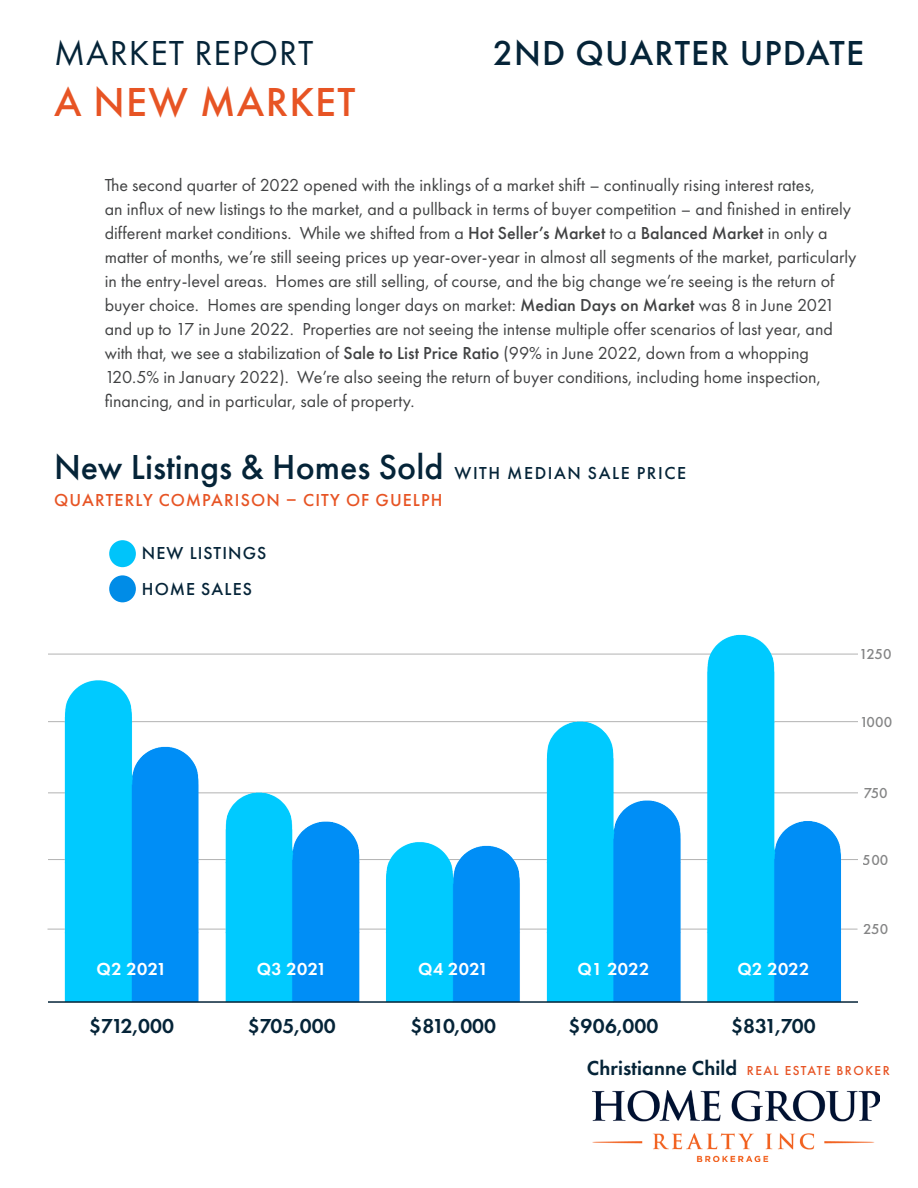
<style>
.page{position:relative;width:918px;height:1188px;background:#fff}
.page>*{position:absolute;margin:0;border:0;box-sizing:border-box;transform-origin:0 0}
.t1{font:500 42px "Futura PT";letter-spacing:.03em;color:#e75424}
.t2{font:500 36px "Futura PT";color:#052438}
.t3{font:500 36px "Futura PT";letter-spacing:.03em;color:#052438}
.t4{font:36px "Futura PT";letter-spacing:.03em;color:#052438}
.t5{font:600 21px "Futura PT";color:#052438}
.t6{font:18px/24px "Futura PT";color:#414243}
.t7{font:500 18px "Futura PT";letter-spacing:.06em;color:#e75424}
.t8{font:600 18px "Futura PT";letter-spacing:.02em;color:#fff}
.t9{font:500 18px "Futura PT";letter-spacing:.06em;color:#052438}
.t10{font:500 15px "Futura PT";color:#414243}
.s1{font-weight:500}
.s2{font-size:18px}
.s3{font-weight:500;font-size:13.5px;color:#e75424}
</style>
<div class="page">
<hr style="left:48px;top:929px;width:810px;height:1px;background:#b2b2b2">
<hr style="left:48px;top:859px;width:810px;height:1px;background:#b2b2b2">
<hr style="left:48px;top:792px;width:810px;height:1px;background:#b2b2b2">
<hr style="left:48px;top:721px;width:810px;height:1px;background:#b2b2b2">
<hr style="left:48px;top:654px;width:810px;height:1px;background:#b2b2b2">
<img style="left:54px;top:635px;width:797px;height:366px">
<img style="left:592px;top:1090px;width:287px;height:71px">
<hr style="left:48px;top:1001px;width:810px;height:2px;background:#052438">
<img style="left:109px;top:540px;width:27px;height:27px;border-radius:13px">
<img style="left:109px;top:575px;width:27px;height:27px;border-radius:13px">
<p class="t4" style="left:54px;top:32px;width:261px">MARKET REPORT</p>
<p class="t3" style="left:493px;top:31px;width:373px">2ND QUARTER UPDATE</p>
<p class="t1" style="left:54px;top:77px;width:303px">A NEW MARKET</p>
<p class="t6" style="left:105px;top:173px;width:712px">The second quarter of 2022 opened with the inklings of a market shift – continually rising interest rates,</p>
<p class="t6" style="left:105px;top:197px;width:753px">an influx of new listings to the market, and a pullback in terms of buyer competition – and finished in entirely different market conditions. While we shifted from a <span class="s1">Hot Seller’s Market</span> to a <span class="s1">Balanced Market</span> in only a matter of months, we’re still seeing prices up year-over-year in almost all segments of the market, particularly in the entry-level areas. Homes are still selling, of course, and the big change we’re seeing is the return of</p>
<p class="t6" style="left:105px;top:293px;width:732px">buyer choice. Homes are spending longer days on market: <span class="s1">Median Days on Market</span> was 8 in June 2021 and up to 17 in June 2022. Properties are not seeing the intense multiple offer scenarios of last year, and with that, we see a stabilization of <span class="s1">Sale to List Price Ratio</span> (99% in June 2022, down from a whopping 120.5% in January 2022). We’re also seeing the return of buyer conditions, including home inspection, financing, and in particular, sale of property.</p>
<p class="t2" style="left:54px;top:446px;width:634px">New Listings &amp; Homes Sold <span class="s2">WITH MEDIAN SALE PRICE</span></p>
<p class="t7" style="left:54px;top:489px;width:390px">QUARTERLY COMPARISON – CITY OF GUELPH</p>
<p class="t9" style="left:142px;top:542px;width:126px">NEW LISTINGS</p>
<p class="t9" style="left:142px;top:578px;width:112px">HOME SALES</p>
<p class="t10" style="left:860px;top:645px;width:33px">1250</p>
<p class="t10" style="left:859px;top:713px;width:34px">1000</p>
<p class="t10" style="left:864px;top:784px;width:26px">750</p>
<p class="t10" style="left:863px;top:851px;width:27px">500</p>
<p class="t10" style="left:863px;top:920px;width:27px">250</p>
<p class="t8" style="left:97px;top:958px;width:72px">Q2 2021</p>
<p class="t8" style="left:257px;top:958px;width:72px">Q3 2021</p>
<p class="t8" style="left:418px;top:958px;width:72px">Q4 2021</p>
<p class="t8" style="left:577px;top:958px;width:73px">Q1 2022</p>
<p class="t8" style="left:738px;top:958px;width:73px">Q2 2022</p>
<p class="t5" style="left:89px;top:1013px;width:86px">$712,000</p>
<p class="t5" style="left:248px;top:1013px;width:89px">$705,000</p>
<p class="t5" style="left:410px;top:1013px;width:87px">$810,000</p>
<p class="t5" style="left:568px;top:1013px;width:91px">$906,000</p>
<p class="t5" style="left:731px;top:1013px;width:86px">$831,700</p>
<p class="t5" style="left:587px;top:1055px;width:304px">Christianne Child <span class="s3">REAL ESTATE BROKER</span></p>
</div>
